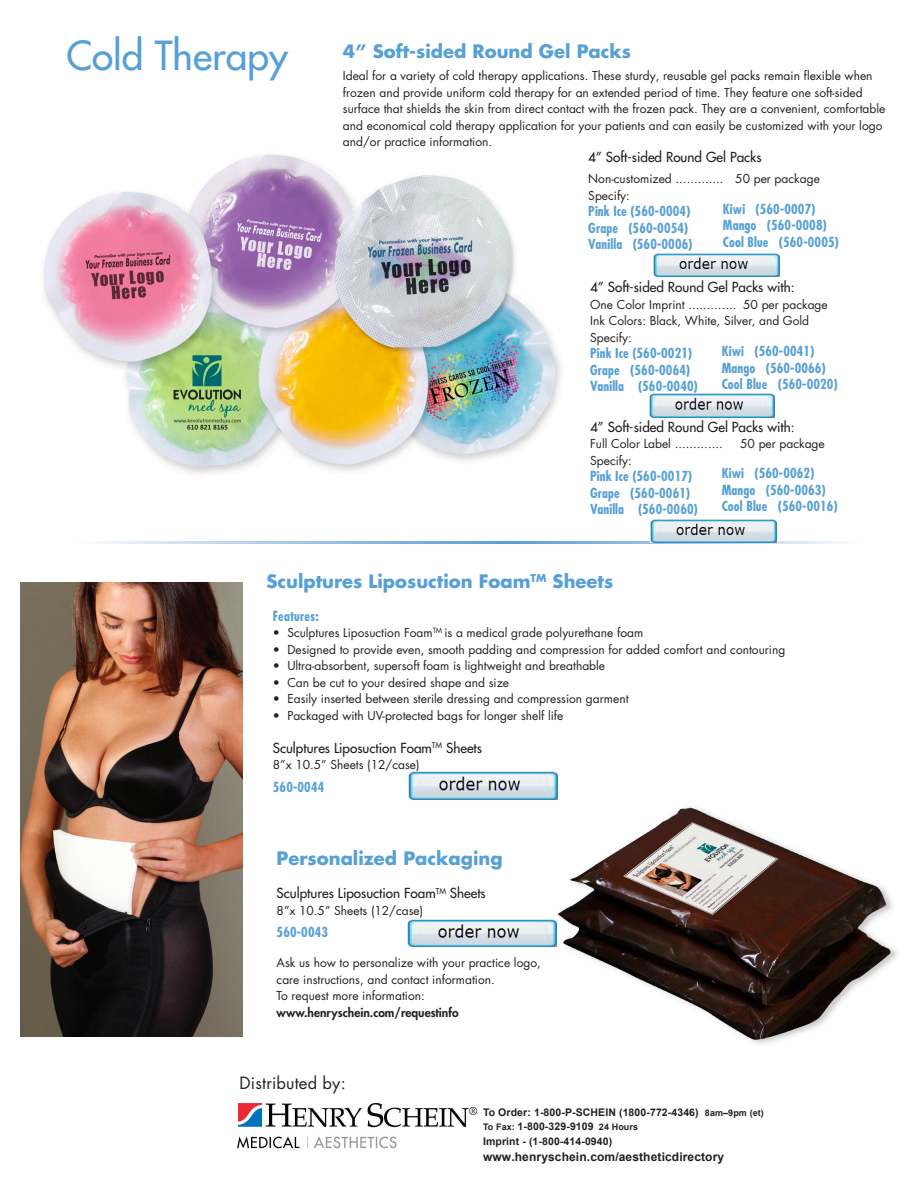
<style>
.page{position:relative;width:918px;height:1188px;background:#fff}
.page>*{position:absolute;margin:0;border:0;box-sizing:border-box;transform-origin:0 0}
.t1{font:39px "Futura";color:#56a0d5}
.t2{font:700 18px "Futura";color:#56a0d5}
.t3{font:16.5px "Futura";letter-spacing:.01em;color:#231f20}
.t4{font:700 condensed 13.5px "Futura";letter-spacing:.01em;color:#56a0d5}
.t5{font:13.5px "Futura";color:#231f20}
.t6{font:12px/16.5px "Futura";color:#231f20}
.t7{font:700 12px "Arial";letter-spacing:.01em;color:#231f20}
.t8{font:800 12px "Futura";color:#231f20}
.t9{font:700 10.5px/14.5px "Arial";letter-spacing:.01em;color:#231f20}
.s1{font-size:9px}
</style>
<div class="page">
<img style="left:238px;top:1103px;width:239px;height:46px">
<img style="left:555px;top:799px;width:342px;height:245px">
<img style="left:21px;top:583px;width:222px;height:453px">
<img style="left:43px;top:154px;width:518px;height:320px">
<svg style="left:99px;top:542px;width:743px;height:1px"></svg>
<img style="left:653px;top:254px;width:126px;height:23px">
<img style="left:409px;top:772px;width:149px;height:27px">
<img style="left:408px;top:919px;width:149px;height:28px">
<img style="left:649px;top:394px;width:126px;height:23px">
<img style="left:651px;top:520px;width:125px;height:23px">
<p class="t1" style="left:66px;top:30px;width:223px">Cold Therapy</p>
<p class="t2" style="left:343px;top:38px;width:290px">4” Soft-sided Round Gel Packs</p>
<p class="t6" style="left:343px;top:67px;width:544px">Ideal for a variety of cold therapy applications. These sturdy, reusable gel packs remain flexible when frozen and provide uniform cold therapy for an extended period of time. They feature one soft-sided surface that shields the skin from direct contact with the frozen pack. They are a convenient, comfortable and economical cold therapy application for your patients and can easily be customized with your logo and/or practice information.</p>
<p class="t5" style="left:588px;top:148px;width:175px">4” Soft-sided Round Gel Packs</p>
<p class="t6" style="left:588px;top:170px;width:233px">Non-customized ............. 50 per package</p>
<p class="t6" style="left:588px;top:187px;width:43px">Specify:</p>
<p class="t4" style="left:588px;top:202px;width:104px">Pink Ice (560-0004)</p>
<p class="t4" style="left:588px;top:219px;width:102px">Grape (560-0054)</p>
<p class="t4" style="left:588px;top:235px;width:106px">Vanilla (560-0006)</p>
<p class="t4" style="left:723px;top:200px;width:94px">Kiwi (560-0007)</p>
<p class="t4" style="left:723px;top:216px;width:106px">Mango (560-0008)</p>
<p class="t4" style="left:723px;top:233px;width:118px">Cool Blue (560-0005)</p>
<p class="t5" style="left:590px;top:278px;width:206px">4” Soft-sided Round Gel Packs with:</p>
<p class="t6" style="left:590px;top:296px;width:239px">One Color Imprint ............. 50 per package</p>
<p class="t6" style="left:590px;top:312px;width:220px">Ink Colors: Black, White, Silver, and Gold</p>
<p class="t6" style="left:590px;top:329px;width:43px">Specify:</p>
<p class="t4" style="left:590px;top:344px;width:104px">Pink Ice (560-0021)</p>
<p class="t4" style="left:590px;top:361px;width:102px">Grape (560-0064)</p>
<p class="t4" style="left:590px;top:377px;width:109px">Vanilla (560-0040)</p>
<p class="t4" style="left:722px;top:343px;width:94px">Kiwi (560-0041)</p>
<p class="t4" style="left:722px;top:359px;width:106px">Mango (560-0066)</p>
<p class="t4" style="left:722px;top:376px;width:118px">Cool Blue (560-0020)</p>
<p class="t5" style="left:590px;top:418px;width:206px">4” Soft-sided Round Gel Packs with:</p>
<p class="t6" style="left:590px;top:435px;width:134px">Full Color Label .............</p>
<p class="t6" style="left:740px;top:435px;width:86px">50 per package</p>
<p class="t6" style="left:590px;top:452px;width:43px">Specify:</p>
<p class="t4" style="left:590px;top:467px;width:104px">Pink Ice (560-0017)</p>
<p class="t4" style="left:590px;top:484px;width:102px">Grape (560-0061)</p>
<p class="t4" style="left:590px;top:500px;width:109px">Vanilla (560-0060)</p>
<p class="t4" style="left:722px;top:464px;width:94px">Kiwi (560-0062)</p>
<p class="t4" style="left:722px;top:481px;width:106px">Mango (560-0063)</p>
<p class="t4" style="left:722px;top:497px;width:118px">Cool Blue (560-0016)</p>
<p class="t2" style="left:266px;top:568px;width:348px">Sculptures Liposuction Foam<sup>TM</sup> Sheets</p>
<p class="t4" style="left:273px;top:607px;width:47px">Features:</p>
<p class="t6" style="left:273px;top:624px;width:372px">• Sculptures Liposuction Foam<sup>TM</sup> is a medical grade polyurethane foam</p>
<p class="t6" style="left:273px;top:641px;width:514px">• Designed to provide even, smooth padding and compression for added comfort and contouring</p>
<p class="t6" style="left:273px;top:657px;width:334px">• Ultra-absorbent, supersoft foam is lightweight and breathable</p>
<p class="t6" style="left:273px;top:674px;width:238px">• Can be cut to your desired shape and size</p>
<p class="t6" style="left:273px;top:690px;width:357px">• Easily inserted between sterile dressing and compression garment</p>
<p class="t6" style="left:273px;top:707px;width:292px">• Packaged with UV-protected bags for longer shelf life</p>
<p class="t5" style="left:273px;top:739px;width:211px">Sculptures Liposuction Foam<sup>TM</sup> Sheets</p>
<p class="t6" style="left:273px;top:756px;width:148px">8”x 10.5” Sheets (12/case)</p>
<p class="t4" style="left:273px;top:778px;width:53px">560-0044</p>
<p class="t2" style="left:277px;top:846px;width:227px">Personalized Packaging</p>
<p class="t5" style="left:277px;top:884px;width:211px">Sculptures Liposuction Foam<sup>TM</sup> Sheets</p>
<p class="t6" style="left:277px;top:902px;width:148px">8”x 10.5” Sheets (12/case)</p>
<p class="t4" style="left:277px;top:923px;width:53px">560-0043</p>
<p class="t6" style="left:277px;top:954px;width:266px">Ask us how to personalize with your practice logo, care instructions, and contact information.</p>
<p class="t6" style="left:277px;top:987px;width:150px">To request more information:</p>
<p class="t8" style="left:277px;top:1004px;width:184px">www.henryschein.com/requestinfo</p>
<p class="t3" style="left:240px;top:1071px;width:108px">Distributed by:</p>
<p class="t9" style="left:483px;top:1105px;width:282px">To Order: 1-800-P-SCHEIN (1800-772-4346) <span class="s1">8am–9pm (et)<br>To Fax:</span> 1-800-329-9109 <span class="s1">24 Hours<br></span>Imprint - (1-800-414-0940)</p>
<p class="t7" style="left:483px;top:1149px;width:243px">www.henryschein.com/aestheticdirectory</p>
</div>
